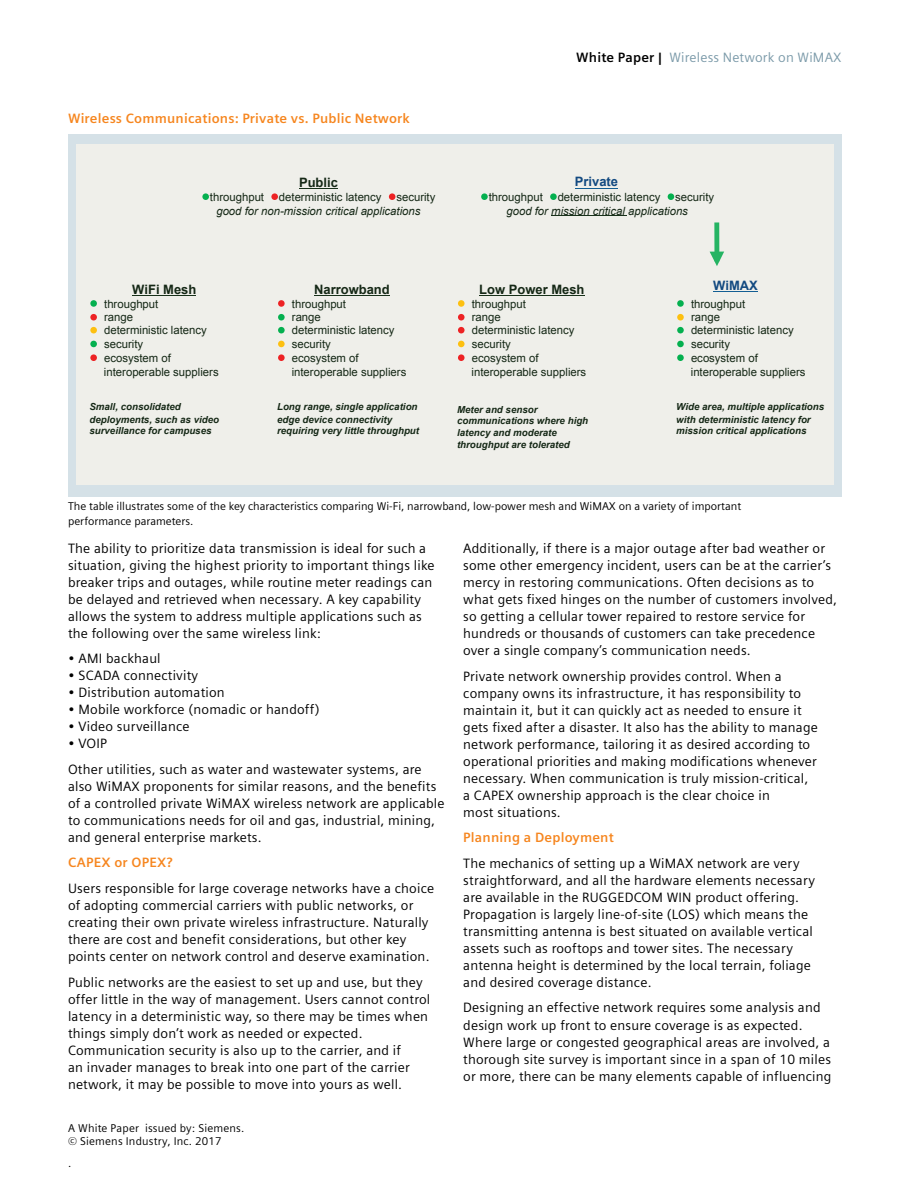
<style>
.page{position:relative;width:918px;height:1188px;background:#fff}
.page>*{position:absolute;margin:0;border:0;box-sizing:border-box;transform-origin:0 0}
.t1{font:13.5px/17px "Siemens Sans OT";letter-spacing:.015em;color:#000}
.t2{font:700 13.5px "Siemens Sans OT";letter-spacing:.015em;color:#f6861f}
.t3{font:13.5px "Siemens Sans OT";letter-spacing:.015em;color:#7b9aa9}
.t4{font:700 12.9px "Arial";color:#152816}
.t5{font:700 12.9px "Arial";color:#134a81}
.t6{font:11.4px/13.6px "Arial";color:#152816}
.t7{font:italic 11.4px "Arial";color:#152816}
.t8{font:11.25px/13.5px "Siemens Sans OT";color:#000}
.t9{font:italic 700 9.75px/11.7px "Arial";color:#152816}
.s1{font-weight:700;color:#000}
</style>
<div class="page">
<div style="left:68px;top:134px;width:773px;height:362px;background:#d5e1e7"></div>
<div style="left:76px;top:144px;width:758px;height:341px;background:#efefea"></div>
<hr style="left:299px;top:188px;width:39px;height:1px;background:#18311a">
<svg style="left:202px;top:193px;width:7px;height:7px"></svg>
<svg style="left:271px;top:193px;width:7px;height:7px"></svg>
<svg style="left:389px;top:193px;width:6px;height:7px"></svg>
<svg style="left:481px;top:193px;width:7px;height:7px"></svg>
<svg style="left:550px;top:193px;width:7px;height:7px"></svg>
<svg style="left:668px;top:193px;width:6px;height:7px"></svg>
<hr style="left:552px;top:215px;width:75px;height:1px;background:#18311a">
<hr style="left:575px;top:188px;width:43px;height:1px;background:#135e93">
<div style="left:714px;top:222px;width:5px;height:39px;background:#25b463"></div>
<svg style="left:710px;top:252px;width:14px;height:14px"></svg>
<hr style="left:132px;top:295px;width:64px;height:1px;background:#18311a">
<svg style="left:90px;top:300px;width:7px;height:7px"></svg>
<svg style="left:90px;top:314px;width:7px;height:7px"></svg>
<svg style="left:90px;top:327px;width:7px;height:6px"></svg>
<svg style="left:90px;top:341px;width:7px;height:6px"></svg>
<svg style="left:90px;top:354px;width:7px;height:7px"></svg>
<hr style="left:314px;top:295px;width:76px;height:1px;background:#18311a">
<svg style="left:278px;top:300px;width:7px;height:7px"></svg>
<svg style="left:278px;top:314px;width:7px;height:7px"></svg>
<svg style="left:278px;top:327px;width:7px;height:6px"></svg>
<svg style="left:278px;top:341px;width:7px;height:6px"></svg>
<svg style="left:278px;top:354px;width:7px;height:7px"></svg>
<hr style="left:480px;top:295px;width:105px;height:1px;background:#18311a">
<svg style="left:458px;top:300px;width:7px;height:7px"></svg>
<svg style="left:458px;top:314px;width:7px;height:7px"></svg>
<svg style="left:458px;top:327px;width:7px;height:6px"></svg>
<svg style="left:458px;top:341px;width:7px;height:6px"></svg>
<svg style="left:458px;top:354px;width:7px;height:7px"></svg>
<svg style="left:677px;top:300px;width:7px;height:7px"></svg>
<svg style="left:677px;top:314px;width:7px;height:7px"></svg>
<svg style="left:677px;top:327px;width:7px;height:6px"></svg>
<svg style="left:677px;top:341px;width:7px;height:6px"></svg>
<svg style="left:677px;top:354px;width:7px;height:7px"></svg>
<hr style="left:713px;top:291px;width:45px;height:1px;background:#135e93">
<p class="t2" style="left:68px;top:111px;width:343px">Wireless Communications: Private vs. Public Network</p>
<p class="t4" style="left:299px;top:174px;width:40px">Public</p>
<p class="t6" style="left:210px;top:190px;width:56px">throughput</p>
<p class="t6" style="left:279px;top:190px;width:104px">deterministic latency</p>
<p class="t6" style="left:396px;top:190px;width:41px">security</p>
<p class="t7" style="left:216px;top:203px;width:206px">good for non-mission critical applications</p>
<p class="t3" style="left:576px;top:50px;width:267px"><span class="s1">White Paper |</span> Wireless Network on WiMAX</p>
<p class="t5" style="left:575px;top:173px;width:45px">Private</p>
<p class="t6" style="left:489px;top:190px;width:56px">throughput</p>
<p class="t6" style="left:558px;top:190px;width:104px">deterministic latency</p>
<p class="t6" style="left:675px;top:190px;width:41px">security</p>
<p class="t7" style="left:506px;top:203px;width:183px">good for mission critical applications</p>
<p class="t4" style="left:132px;top:281px;width:66px">WiFi Mesh</p>
<p class="t6" style="left:104px;top:297px;width:116px">throughput<br>range<br>deterministic latency security<br>ecosystem of interoperable suppliers</p>
<p class="t9" style="left:89px;top:401px;width:131px">Small, consolidated deployments, such as video surveillance for campuses</p>
<p class="t4" style="left:314px;top:281px;width:77px">Narrowband</p>
<p class="t6" style="left:292px;top:297px;width:116px">throughput<br>range<br>deterministic latency security<br>ecosystem of interoperable suppliers</p>
<p class="t9" style="left:277px;top:401px;width:144px">Long range, single application edge device connectivity requiring very little throughput</p>
<p class="t4" style="left:479px;top:281px;width:107px">Low Power Mesh</p>
<p class="t6" style="left:472px;top:297px;width:116px">throughput<br>range<br>deterministic latency security<br>ecosystem of interoperable suppliers</p>
<p class="t9" style="left:457px;top:404px;width:133px">Meter and sensor communications where high latency and moderate throughput are tolerated</p>
<p class="t5" style="left:713px;top:277px;width:46px">WiMAX</p>
<p class="t6" style="left:691px;top:297px;width:116px">throughput<br>range<br>deterministic latency security<br>ecosystem of interoperable suppliers</p>
<p class="t9" style="left:676px;top:401px;width:150px">Wide area, multiple applications with deterministic latency for mission critical applications</p>
<p class="t8" style="left:68px;top:499px;width:675px;line-height:14.7px">The table illustrates some of the key characteristics comparing Wi-Fi, narrowband, low-power mesh and WiMAX on a variety of important performance parameters.</p>
<p class="t1" style="left:68px;top:540px;width:368px">The ability to prioritize data transmission is ideal for such a situation, giving the highest priority to important things like breaker trips and outages, while routine meter readings can be delayed and retrieved when necessary. A key capability allows the system to address multiple applications such as the following over the same wireless link:</p>
<p class="t1" style="left:68px;top:650px;width:94px">• AMI backhaul</p>
<p class="t1" style="left:68px;top:667px;width:132px">• SCADA connectivity</p>
<p class="t1" style="left:68px;top:684px;width:158px">• Distribution automation</p>
<p class="t1" style="left:68px;top:701px;width:253px">• Mobile workforce (nomadic or handoff)</p>
<p class="t1" style="left:68px;top:718px;width:123px">• Video surveillance</p>
<p class="t1" style="left:68px;top:731px;width:355px;line-height:25.5px">• VOIP<br>Other utilities, such as water and wastewater systems, are</p>
<p class="t1" style="left:68px;top:778px;width:378px">also WiMAX proponents for similar reasons, and the benefits of a controlled private WiMAX wireless network are applicable to communications needs for oil and gas, industrial, mining, and general enterprise markets.</p>
<p class="t2" style="left:68px;top:855px;width:106px">CAPEX or OPEX?</p>
<p class="t1" style="left:68px;top:880px;width:368px">Users responsible for large coverage networks have a choice of adopting commercial carriers with public networks, or creating their own private wireless infrastructure. Naturally there are cost and benefit considerations, but other key points center on network control and deserve examination.</p>
<p class="t1" style="left:68px;top:973px;width:364px">Public networks are the easiest to set up and use, but they offer little in the way of management. Users cannot control latency in a deterministic way, so there may be times when things simply don’t work as needed or expected.<br>Communication security is also up to the carrier, and if<br>an invader manages to break into one part of the carrier network, it may be possible to move into yours as well.</p>
<p class="t8" style="left:68px;top:1121px;width:178px">A White Paper issued by: Siemens. © Siemens Industry, Inc. 2017</p>
<p class="t8" style="left:68px;top:1157px;width:5px">.</p>
<p class="t1" style="left:463px;top:540px;width:375px">Additionally, if there is a major outage after bad weather or some other emergency incident, users can be at the carrier’s mercy in restoring communications. Often decisions as to what gets fixed hinges on the number of customers involved, so getting a cellular tower repaired to restore service for hundreds or thousands of customers can take precedence over a single company’s communication needs.</p>
<p class="t1" style="left:463px;top:668px;width:356px">Private network ownership provides control. When a company owns its infrastructure, it has responsibility to maintain it, but it can quickly act as needed to ensure it gets fixed after a disaster. It also has the ability to manage network performance, tailoring it as desired according to operational priorities and making modifications whenever necessary. When communication is truly mission-critical, a CAPEX ownership approach is the clear choice in<br>most situations.</p>
<p class="t2" style="left:463px;top:830px;width:152px">Planning a Deployment</p>
<p class="t1" style="left:463px;top:855px;width:353px">The mechanics of setting up a WiMAX network are very straightforward, and all the hardware elements necessary are available in the RUGGEDCOM WIN product offering.<br>Propagation is largely line-of-site (LOS) which means the transmitting antenna is best situated on available vertical assets such as rooftops and tower sites. The necessary antenna height is determined by the local terrain, foliage and desired coverage distance.</p>
<p class="t1" style="left:463px;top:999px;width:370px">Designing an effective network requires some analysis and design work up front to ensure coverage is as expected.<br>Where large or congested geographical areas are involved, a thorough site survey is important since in a span of 10 miles or more, there can be many elements capable of influencing</p>
</div>
